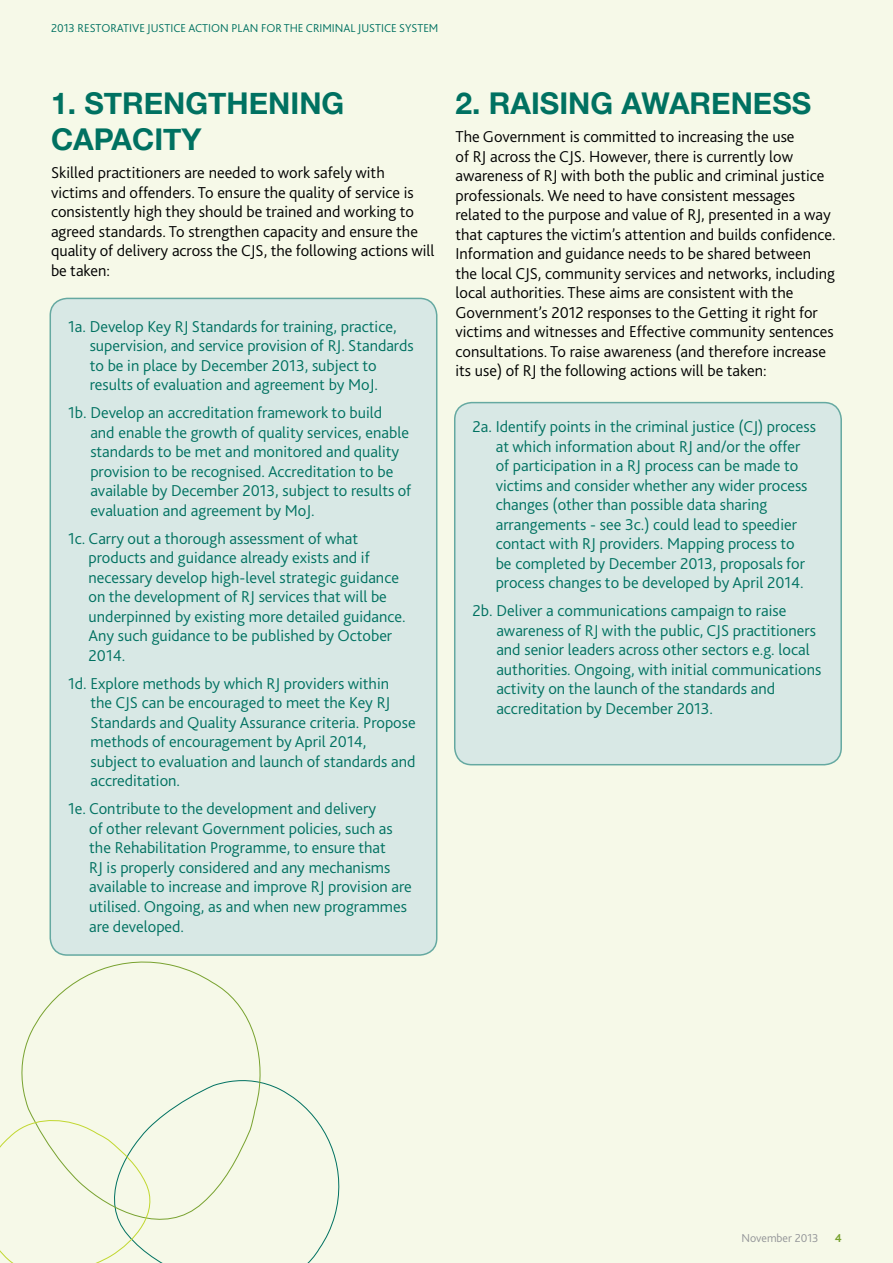
<style>
.page{position:relative;width:893px;height:1263px;background:#f6f9e8}
.page>*{position:absolute;margin:0;border:0;box-sizing:border-box;transform-origin:0 0}
.t1{font:700 30px/36px "Helvetica Neue";color:#007161}
.t2{font:300 16.5px/19.5px "Bliss 2";color:#007161}
.t3{font:300 16.5px/19.5px "Bliss 2";color:#000}
.t4{font:300 12px "Bliss 2";color:#007161}
.t5{font:300 12px "Bliss 2";color:#939598}
.t6{font:700 12px "Bliss 2";color:#78a22f}
</style>
<div class="page">
<svg style="left:160px;top:1082px;width:180px;height:181px"></svg>
<svg style="left:21px;top:952px;width:243px;height:285px"></svg>
<svg style="left:0;top:1116px;width:160px;height:147px"></svg>
<div style="left:50px;top:298px;width:387px;height:657px;background:#d8e8e5;border-radius:17px"></div>
<div style="left:50px;top:298px;width:387px;height:658px;border:2px solid #65a9a1;border-radius:17px"></div>
<div style="left:455px;top:403px;width:386px;height:362px;background:#d8e8e5;border-radius:17px"></div>
<div style="left:454px;top:402px;width:388px;height:363px;border:2px solid #65a9a1;border-radius:17px"></div>
<p class="t4" style="left:51px;top:21px;width:389px">2013 RESTORATIVE JUSTICE ACTION PLAN FOR THE CRIMINAL JUSTICE SYSTEM</p>
<h1 class="t1" style="left:51px;top:84px;width:295px">1. STRENGTHENING<br>CAPACITY</h1>
<p class="t3" style="left:51px;top:163px;width:385px">Skilled practitioners are needed to work safely with victims and offenders. To ensure the quality of service is consistently high they should be trained and working to agreed standards. To strengthen capacity and ensure the quality of delivery across the CJS, the following actions will be taken:</p>
<p class="t2" style="left:90px;top:316px;width:325px;text-indent:-22px">1a. Develop Key RJ Standards for training, practice, supervision, and service provision of RJ. Standards to be in place by December 2013, subject to results of evaluation and agreement by MoJ.</p>
<p class="t2" style="left:90px;top:403px;width:322px;text-indent:-22px">1b. Develop an accreditation framework to build<br>and enable the growth of quality services, enable standards to be met and monitored and quality provision to be recognised. Accreditation to be available by December 2013, subject to results of evaluation and agreement by MoJ.</p>
<p class="t2" style="left:89px;top:528px;width:319px;text-indent:-21px">1c. Carry out a thorough assessment of what products and guidance already exists and if necessary develop high-level strategic guidance on the development of RJ services that will be underpinned by existing more detailed guidance.<br>Any such guidance to be published by October 2014.</p>
<p class="t2" style="left:90px;top:673px;width:327px;text-indent:-22px">1d. Explore methods by which RJ providers within<br>the CJS can be encouraged to meet the Key RJ Standards and Quality Assurance criteria. Propose methods of encouragement by April 2014, subject to evaluation and launch of standards and accreditation.</p>
<p class="t2" style="left:89px;top:799px;width:324px;text-indent:-21px">1e. Contribute to the development and delivery<br>of other relevant Government policies, such as the Rehabilitation Programme, to ensure that<br>RJ is properly considered and any mechanisms available to increase and improve RJ provision are utilised. Ongoing, as and when new programmes are developed.</p>
<h1 class="t1" style="left:455px;top:84px;width:357px">2. RAISING AWARENESS</h1>
<p class="t3" style="left:455px;top:127px;width:382px">The Government is committed to increasing the use<br>of RJ across the CJS. However, there is currently low awareness of RJ with both the public and criminal justice professionals. We need to have consistent messages related to the purpose and value of RJ, presented in a way that captures the victim’s attention and builds confidence.<br>Information and guidance needs to be shared between the local CJS, community services and networks, including local authorities. These aims are consistent with the Government’s 2012 responses to the Getting it right for victims and witnesses and Effective community sentences consultations. To raise awareness (and therefore increase its use) of RJ the following actions will be taken:</p>
<p class="t2" style="left:496px;top:417px;width:322px;text-indent:-23px">2a. Identify points in the criminal justice (CJ) process at which information about RJ and/or the offer of participation in a RJ process can be made to victims and consider whether any wider process changes (other than possible data sharing arrangements - see 3c.) could lead to speedier contact with RJ providers. Mapping process to<br>be completed by December 2013, proposals for process changes to be developed by April 2014.</p>
<p class="t2" style="left:496px;top:601px;width:326px;text-indent:-24px">2b. Deliver a communications campaign to raise awareness of RJ with the public, CJS practitioners and senior leaders across other sectors e.g. local authorities. Ongoing, with initial communications activity on the launch of the standards and accreditation by December 2013.</p>
<p class="t5" style="left:741px;top:1230px;width:79px">November 2013</p>
<p class="t6" style="left:835px;top:1230px;width:9px">4</p>
</div>
